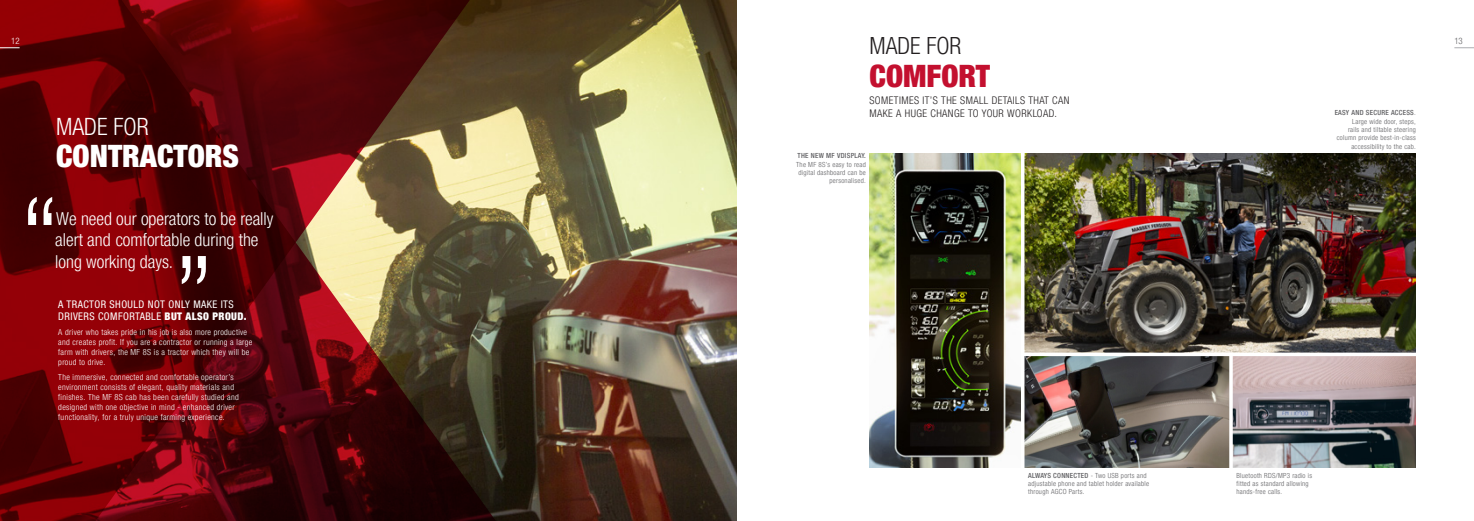
<style>
.page{position:relative;width:1474px;height:521px;background:#fff}
.page>*{position:absolute;margin:0;border:0;box-sizing:border-box;transform-origin:0 0}
.t1{font:300 condensed 116.81px "Helvetica Neue LTW1 G";color:#fff}
._04_Header_BOLD_EXT{font:900 condensed 30.8px "Helvetica Neue LTW1 G";color:#fff}
._04_Header_BOLD_EXT-2{font:900 condensed 30.8px "Helvetica Neue LTW1 G";color:#c3102f}
._04_Header_BOLD_EXT-3{font:300 condensed 23.8px "Helvetica Neue LTW1 G";color:#fff}
._04_Header_BOLD_EXT-4{font:300 condensed 23.62px "Helvetica Neue LTW1 G";color:#231f20}
.t2{font:300 condensed 17.85px/21.7px "Helvetica Neue LTW1 G";color:#fff}
.t3{font:300 condensed 10.5px/12.6px "Helvetica Neue LTW1 G";letter-spacing:.04em;color:#231f20}
.t4{font:condensed 10.5px/12.6px "Helvetica Neue LTW1 G";letter-spacing:.04em;color:#fff}
.t5{font:300 condensed 8.75px "Helvetica Neue LTW1 G";color:#fff}
.t6{font:300 condensed 8.75px "Helvetica Neue LTW1 G";color:#5f5f62}
.t7{font:300 condensed 8.31px/10px "Helvetica Neue LTW1 G";letter-spacing:.04em;color:#fff}
.t8{font:300 condensed 7px/8.4px "Helvetica Neue LTW1 G";letter-spacing:.04em;color:#5f5f62;text-align:right}
.s1{font-weight:900}
.s2{font-weight:500}
</style>
<div class="page">
<img style="left:1024px;top:153px;width:391px;height:200px">
<img style="left:869px;top:153px;width:152px;height:314px">
<img style="left:1024px;top:356px;width:391px;height:111px">
<img style="left:503px;top:0;width:234px;height:521px">
<svg style="left:487px;top:0;width:16px;height:521px;background:#696144"></svg>
<svg style="left:0;top:0;width:487px;height:521px;background:#631815"></svg>
<hr style="left:1229px;top:354px;width:3px;height:132px;background:#fff">
<svg style="left:1454px;top:48px;width:19px;height:1px"></svg>
<svg style="left:0;top:48px;width:20px;height:1px"></svg>
<p class="_04_Header_BOLD_EXT-4" style="left:869px;top:32px;width:93px">MADE FOR</p>
<p class="_04_Header_BOLD_EXT-2" style="left:869px;top:57px;width:122px">COMFORT</p>
<p class="t5" style="left:11px;top:36px;width:10px">12</p>
<p class="t6" style="left:1454px;top:35px;width:10px">13</p>
<p class="_04_Header_BOLD_EXT-3" style="left:56px;top:113px;width:94px">MADE FOR</p>
<p class="_04_Header_BOLD_EXT" style="left:56px;top:138px;width:185px">CONTRACTORS</p>
<p class="t1" style="left:20px;top:171px;width:43px">“</p>
<p class="t2" style="left:55px;top:208px;width:220px">We need our operators to be really alert and comfortable during the long working days.</p>
<p class="t1" style="left:173px;top:230px;width:43px">”</p>
<p class="t4" style="left:58px;top:298px;width:190px">A TRACTOR SHOULD NOT ONLY MAKE ITS<br>DRIVERS COMFORTABLE <span class="s1">BUT ALSO PROUD.</span></p>
<p class="t7" style="left:58px;top:327px;width:195px">A driver who takes pride in his job is also more productive and creates profit. If you are a contractor or running a large farm with drivers, the MF 8S is a tractor which they will be proud to drive.</p>
<p class="t7" style="left:58px;top:372px;width:182px">The immersive, connected and comfortable operator’s environment consists of elegant, quality materials and finishes. The MF 8S cab has been carefully studied and designed with one objective in mind - enhanced driver functionality, for a truly unique farming experience.</p>
<p class="t3" style="left:869px;top:94px;width:201px">SOMETIMES IT’S THE SMALL DETAILS THAT CAN<br>MAKE A HUGE CHANGE TO YOUR WORKLOAD.</p>
<p class="t8" style="left:796px;top:151px;width:71px"><span class="s2">THE NEW MF VDISPLAY.<br></span>The MF 8S’s easy to read digital dashboard can be personalised.</p>
<p class="t8" style="left:1334px;top:109px;width:83px"><span class="s2">EASY AND SECURE ACCESS</span>.<br>Large wide door, steps,<br>rails and tiltable steering column provide best-in-class accessibility to the cab.</p>
<p class="t8" style="left:1028px;top:471px;width:122px;text-align:left"><span class="s2">ALWAYS CONNECTED</span> - Two USB ports and adjustable phone and tablet holder available through AGCO Parts.</p>
<p class="t8" style="left:1236px;top:471px;width:77px;text-align:left">Bluetooth RDS/MP3 radio is fitted as standard allowing hands-free calls.</p>
</div>
